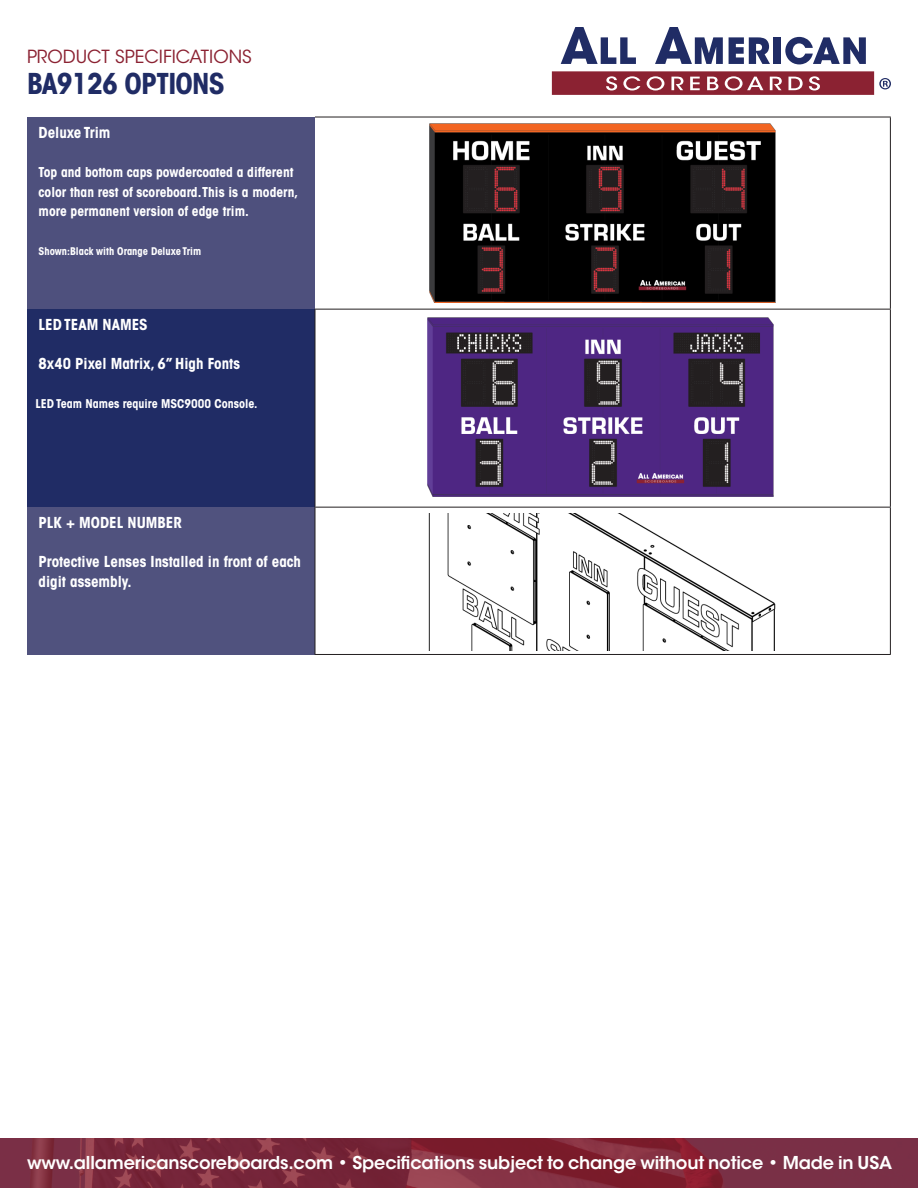
<style>
.page{position:relative;width:918px;height:1188px;background:#fff}
.page>*{position:absolute;margin:0;border:0;box-sizing:border-box;transform-origin:0 0}
.t1{font:700 condensed 28.5px "ITC Avant Garde Std";letter-spacing:-.025em;color:#202c65}
.t2{font:18px "ITC Avant Garde Std";color:#8b2232}
.t3{font:600 17.7px "ITC Avant Garde Std";letter-spacing:-.01em;color:#fff}
.t4{font:700 condensed 15px/19.5px "ITC Avant Garde Std";color:#fff}
.t5{font:700 condensed 13.5px/19.5px "ITC Avant Garde Std";color:#fff}
.t6{font:700 condensed 12px "ITC Avant Garde Std";color:#fff}
.t7{font:700 condensed 10.5px "ITC Avant Garde Std";color:#fff}
</style>
<div class="page">
<svg style="left:561px;top:27px;width:75px;height:37px"></svg>
<svg style="left:655px;top:27px;width:68px;height:37px"></svg>
<svg style="left:729px;top:37px;width:41px;height:27px"></svg>
<div style="left:773px;top:37px;width:8px;height:27px;background:#202c65"></div>
<svg style="left:785px;top:37px;width:81px;height:27px"></svg>
<svg style="left:552px;top:71px;width:339px;height:23px;background:#9e4956"></svg>
<img style="left:0;top:1138px;width:918px;height:50px">
<div style="left:27px;top:117px;width:288px;height:192px;background:#4e507d"></div>
<div style="left:27px;top:309px;width:288px;height:198px;background:#202c65"></div>
<div style="left:27px;top:507px;width:288px;height:147px;background:#50527e"></div>
<hr style="left:315px;top:117px;width:576px;height:1px;background:#231f20">
<hr style="left:890px;top:117px;width:1px;height:192px;background:#231f20">
<hr style="left:315px;top:309px;width:576px;height:1px;background:#231f20">
<hr style="left:890px;top:310px;width:1px;height:197px;background:#231f20">
<hr style="left:315px;top:507px;width:576px;height:1px;background:#231f20">
<hr style="left:890px;top:508px;width:1px;height:146px;background:#231f20">
<hr style="left:315px;top:654px;width:576px;height:1px;background:#231f20">
<hr style="left:315px;top:310px;width:1px;height:197px;background:#231f20">
<hr style="left:315px;top:508px;width:1px;height:146px;background:#231f20">
<img style="left:429px;top:124px;width:347px;height:178px">
<img style="left:428px;top:317px;width:346px;height:179px">
<img style="left:428px;top:513px;width:348px;height:137px">
<p class="t2" style="left:27px;top:45px;width:226px">PRODUCT SPECIFICATIONS</p>
<p class="t1" style="left:27px;top:65px;width:199px">BA9126 OPTIONS</p>
<p class="t4" style="left:39px;top:123px;width:73px">Deluxe Trim</p>
<p class="t5" style="left:39px;top:162px;width:261px">Top and bottom caps powdercoated a different color than rest of scoreboard.This is a modern, more permanent version of edge trim.</p>
<p class="t7" style="left:39px;top:245px;width:164px">Shown:Black with Orange Deluxe Trim</p>
<p class="t4" style="left:39px;top:315px;width:110px">LED TEAM NAMES</p>
<p class="t4" style="left:39px;top:354px;width:203px">8x40 Pixel Matrix, 6” High Fonts</p>
<p class="t6" style="left:36px;top:396px;width:223px">LED Team Names require MSC9000 Console.</p>
<p class="t4" style="left:39px;top:513px;width:145px">PLK + MODEL NUMBER</p>
<p class="t4" style="left:39px;top:552px;width:264px">Protective Lenses Installed in front of each digit assembly.</p>
<p class="t3" style="left:27px;top:1151px;width:867px">www.allamericanscoreboards.com • Specifications subject to change without notice • Made in USA</p>
</div>
